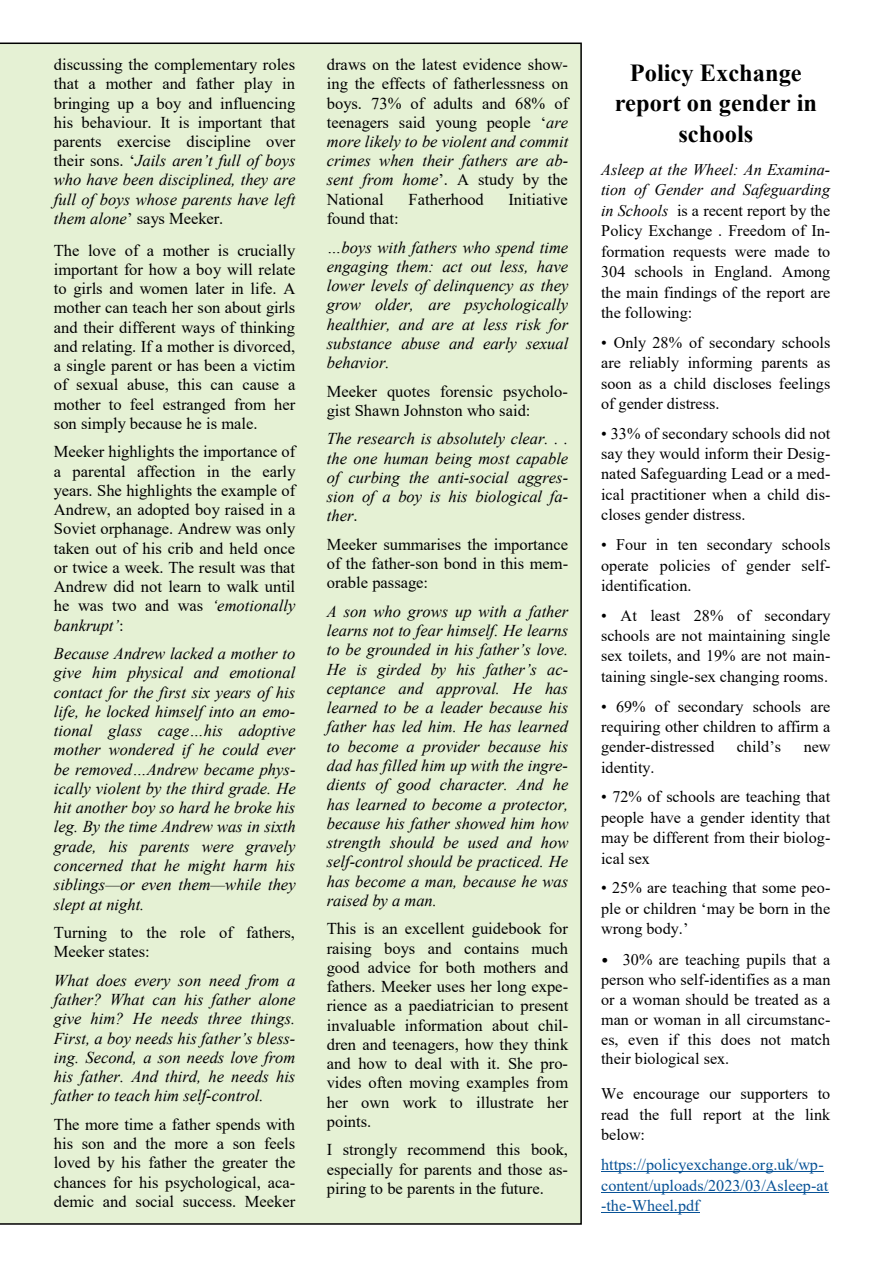
<style>
.page{position:relative;width:893px;height:1263px;background:#fff}
.page>*{position:absolute;margin:0;border:0;box-sizing:border-box;transform-origin:0 0}
.t1{font:700 24.45px/30.5px "Times New Roman";color:#000;text-align:center}
.t2{font:16.5px/19.2px "Times New Roman";color:#000;text-align:justify}
.t3{font:italic 16.5px/19.2px "Times New Roman";color:#000;text-align:justify}
.t4{font:16.2px/20.4px "Times New Roman";color:#000;text-align:justify}
.t5{font:16.2px/20.4px "Times New Roman";color:#085296}
.s1{font-style:italic}
.s2{font-style:normal}
.s3{font-family:"Calibri";font-size:15.3px}
</style>
<div class="page">
<div style="left:0;top:43px;width:582px;height:1182px;background:#e5f1d4"></div>
<hr style="left:601px;top:1171px;width:222px;height:1px;background:#085296">
<hr style="left:601px;top:1192px;width:227px;height:1px;background:#085296">
<hr style="left:601px;top:1212px;width:98px;height:1px;background:#085296">
<p class="t2" style="left:54px;top:54px;width:243px">discussing the complementary roles that a mother and father play in bringing up a boy and influencing his behaviour. It is important that parents exercise discipline over their sons. ‘<span class="s1">Jails aren’t full of boys who have been disciplined, they are full of boys whose parents have left them alone</span>’ says Meeker.</p>
<p class="t2" style="left:54px;top:240px;width:243px">The love of a mother is crucially important for how a boy will relate to girls and women later in life. A mother can teach her son about girls and their different ways of thinking and relating. If a mother is divorced, a single parent or has been a victim of sexual abuse, this can cause a mother to feel estranged from her son simply because he is male.</p>
<p class="t2" style="left:54px;top:442px;width:243px">Meeker highlights the importance of a parental affection in the early years. She highlights the example of Andrew, an adopted boy raised in a Soviet orphanage. Andrew was only taken out of his crib and held once or twice a week. The result was that Andrew did not learn to walk until he was two and was <span class="s1">‘emotionally bankrupt’</span>:</p>
<p class="t3" style="left:54px;top:643px;width:243px">Because Andrew lacked a mother to give him physical and emotional contact for the first six years of his life, he locked himself into an emo&shy;tional glass cage…his adoptive mother wondered if he could ever be removed…Andrew became phys&shy;ically violent by the third grade. He hit another boy so hard he broke his leg. By the time Andrew was in sixth grade, his parents were gravely concerned that he might harm his siblings—or even them—while they slept at night.</p>
<p class="t2" style="left:54px;top:922px;width:243px">Turning to the role of fathers,<br>Meeker states:</p>
<p class="t3" style="left:54px;top:970px;width:243px">What does every son need from a father? What can his father alone give him? He needs three things.<br>First, a boy needs his father’s bless&shy;ing. Second, a son needs love from his father. And third, he needs his father to teach him self-control.</p>
<p class="t2" style="left:54px;top:1114px;width:243px">The more time a father spends with his son and the more a son feels loved by his father the greater the chances for his psychological, aca&shy;demic and social success. Meeker</p>
<p class="t2" style="left:327px;top:54px;width:243px">draws on the latest evidence show&shy;ing the effects of fatherlessness on boys. 73% of adults and 68% of teenagers said young people ‘<span class="s1">are more likely to be violent and commit crimes when their fathers are ab&shy;sent from home</span>’. A study by the National</p>
<p class="t2" style="left:409px;top:189px;width:77px">Fatherhood</p>
<p class="t2" style="left:509px;top:189px;width:61px">Initiative</p>
<p class="t2" style="left:327px;top:208px;width:73px">found that:</p>
<p class="t3" style="left:327px;top:237px;width:243px">…boys with fathers who spend time engaging them: act out less, have lower levels of delinquency as they grow older, are psychologically healthier, and are at less risk for substance abuse and early sexual behavior.</p>
<p class="t2" style="left:327px;top:381px;width:243px">Meeker quotes forensic psycholo&shy;gist Shawn Johnston who said:</p>
<p class="t3" style="left:327px;top:429px;width:243px">The research is absolutely clear. . . the one human being most capable of curbing the anti-social aggres&shy;sion of a boy is his biological fa&shy;ther<span class="s2">.</span></p>
<p class="t2" style="left:327px;top:534px;width:243px">Meeker summarises the importance of the father-son bond in this mem&shy;orable passage:</p>
<p class="t3" style="left:327px;top:601px;width:243px">A son who grows up with a father learns not to fear himself. He learns to be grounded in his father’s love.<br>He is girded by his father’s ac&shy;ceptance and approval. He has learned to be a leader because his father has led him. He has learned to become a provider because his dad has filled him up with the ingre&shy;dients of good character. And he has learned to become a protector, because his father showed him how strength should be used and how self-control should be practiced. He has become a man, because he was raised by a man.</p>
<p class="t2" style="left:327px;top:919px;width:243px">This is an excellent guidebook for raising boys and contains much good advice for both mothers and fathers. Meeker uses her long expe&shy;rience as a paediatrician to present invaluable information about chil&shy;dren and teenagers, how they think and how to deal with it. She pro&shy;vides often moving examples from her own work to illustrate her points.</p>
<p class="t2" style="left:327px;top:1139px;width:243px">I strongly recommend this book, especially for parents and those as&shy;piring to be parents in the future.</p>
<h1 class="t1" style="left:615px;top:57px;width:204px">Policy Exchange report on gender in schools</h1>
<p class="t4" style="left:601px;top:159px;width:231px"><span class="s1">Asleep at the Wheel: An Examina&shy;tion of Gender and Safeguarding in Schools</span> is a recent report by the Policy Exchange . Freedom of In&shy;formation requests were made to 304 schools in England. Among the main findings of the report are the following:</p>
<p class="t4" style="left:601px;top:331px;width:231px">• Only 28% of secondary schools are reliably informing parents as soon as a child discloses feelings of gender distress.</p>
<p class="t4" style="left:601px;top:423px;width:231px">• 33% of secondary schools did not say they would inform their Desig&shy;nated Safeguarding Lead or a med&shy;ical practitioner when a child dis&shy;closes gender distress.</p>
<p class="t4" style="left:601px;top:534px;width:231px">• Four in ten secondary schools operate policies of gender self&shy;identification.</p>
<p class="t4" style="left:601px;top:604px;width:231px">• At least 28% of secondary schools are not maintaining single sex toilets, and 19% are not main&shy;taining single-sex changing rooms.</p>
<p class="t4" style="left:601px;top:695px;width:231px">• 69% of secondary schools are requiring other children to affirm a gender-distressed</p>
<p class="t4" style="left:737px;top:736px;width:46px">child’s</p>
<p class="t4" style="left:804px;top:736px;width:28px">new</p>
<p class="t4" style="left:601px;top:757px;width:55px">identity.</p>
<p class="t4" style="left:601px;top:786px;width:231px">• 72% of schools are teaching that people have a gender identity that may be different from their biolog&shy;ical sex</p>
<p class="t4" style="left:601px;top:877px;width:231px">• 25% are teaching that some peo&shy;ple or children ‘may be born in the wrong body.’</p>
<p class="t4" style="left:601px;top:949px;width:231px;line-height:19.8px"><span class="s3">•</span> 30% are teaching pupils that a person who self-identifies as a man or a woman should be treated as a man or woman in all circumstanc&shy;es, even if this does not match their biological sex.</p>
<p class="t4" style="left:601px;top:1083px;width:231px">We encourage our supporters to read the full report at the link below:</p>
<p class="t5" style="left:601px;top:1154px;width:229px">https://policyexchange.org.uk/wp&shy;content/uploads/2023/03/Asleep-at -the-Wheel.pdf</p>
</div>
